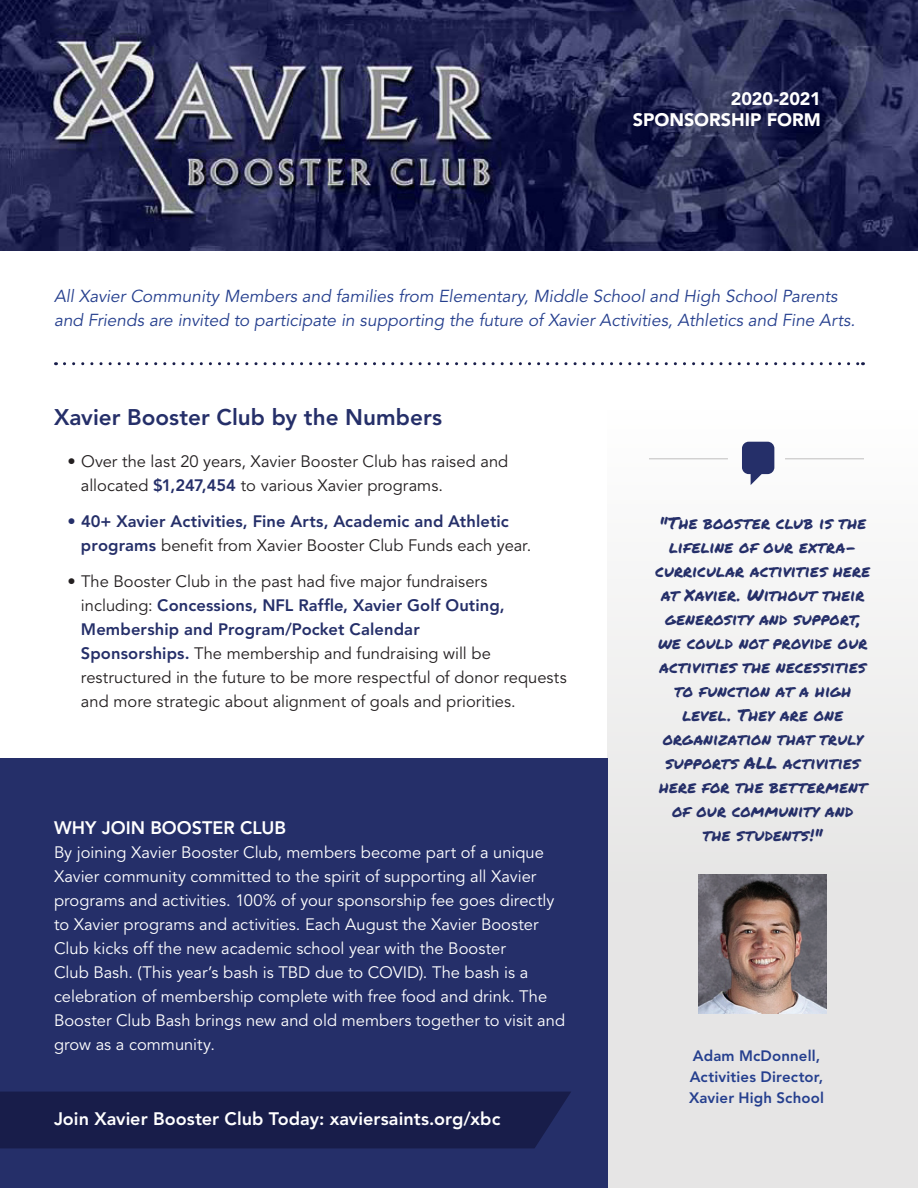
<style>
.page{position:relative;width:918px;height:1188px;background:#fff}
.page>*{position:absolute;margin:0;border:0;box-sizing:border-box;transform-origin:0 0}
.t1{font:800 22.5px "Avenir LT Std";color:#252f69}
.t2{font:800 18px "Avenir LT Std";color:#fff}
.t3{font:900 18px "Avenir LT Std";letter-spacing:-.005em;color:#fff}
.t4{font:italic 17.25px/24px "Avenir LT Std";color:#253f8e}
.t5{font:16.5px/24px "Avenir LT Std";color:#fff}
.t6{font:16.5px/24px "Avenir LT Std";color:#231f20}
.t7{font:16.5px/24px "Permanent Marker";letter-spacing:.02em;color:#252f69;text-align:center}
.t8{font:800 16.5px/24px "Avenir LT Std";letter-spacing:.005em;color:#252f69}
.t9{font:800 15px/21px "Avenir LT Std";letter-spacing:.01em;color:#253f8e}
.s1{font-weight:800;color:#252f69}
.s2{font-weight:400;color:#231f20}
</style>
<div class="page">
<div style="left:608px;top:408px;width:310px;height:780px;background:linear-gradient(to bottom,#fbfbfa,#e0dfdf)"></div>
<hr style="left:649px;top:458px;width:79px;height:1px;background:#c0bebe">
<hr style="left:785px;top:458px;width:79px;height:1px;background:#c0bebe">
<div style="left:742px;top:442px;width:32px;height:32px;background:#252f69;border-radius:7px"></div>
<svg style="left:751px;top:474px;width:15px;height:11px"></svg>
<img style="left:699px;top:874px;width:128px;height:139px">
<img style="left:0;top:0;width:918px;height:250px">
<div style="left:0;top:758px;width:608px;height:430px;background:#252f69"></div>
<div style="left:0;top:1092px;width:571px;height:56px;background:#181d4a"></div>
<svg style="left:64px;top:362px;width:799px;height:3px"></svg>
<p class="t3" style="left:731px;top:88px;width:91px">2020-2021</p>
<p class="t3" style="left:633px;top:109px;width:189px">SPONSORSHIP FORM</p>
<p class="t4" style="left:54px;top:284px;width:803px">All Xavier Community Members and families from Elementary, Middle School and High School Parents and Friends are invited to participate in supporting the future of Xavier Activities, Athletics and Fine Arts.</p>
<p class="t1" style="left:54px;top:404px;width:390px">Xavier Booster Club by the Numbers</p>
<p class="t6" style="left:81px;top:450px;width:429px;text-indent:-13px">• Over the last 20 years, Xavier Booster Club has raised and allocated <span class="s1">$1,247,454</span> to various Xavier programs.</p>
<p class="t8" style="left:81px;top:509px;width:452px;text-indent:-13px">• 40+ Xavier Activities, Fine Arts, Academic and Athletic programs <span class="s2">benefit from Xavier Booster Club Funds each year.</span></p>
<p class="t6" style="left:81px;top:570px;width:487px;text-indent:-13px">• The Booster Club in the past had five major fundraisers<br>including: <span class="s1">Concessions, NFL Raffle, Xavier Golf Outing, Membership and Program/Pocket Calendar<br>Sponsorships.</span> The membership and fundraising will be restructured in the future to be more respectful of donor requests and more strategic about alignment of goals and priorities.</p>
<p class="t2" style="left:54px;top:817px;width:234px">WHY JOIN BOOSTER CLUB</p>
<p class="t5" style="left:54px;top:840px;width:513px">By joining Xavier Booster Club, members become part of a unique Xavier community committed to the spirit of supporting all Xavier programs and activities. 100% of your sponsorship fee goes directly to Xavier programs and activities. Each August the Xavier Booster Club kicks off the new academic school year with the Booster<br>Club Bash. (This year’s bash is TBD due to COVID). The bash is a celebration of membership complete with free food and drink. The Booster Club Bash brings new and old members together to visit and grow as a community.</p>
<p class="t2" style="left:54px;top:1108px;width:448px">Join Xavier Booster Club Today: xaviersaints.org/xbc</p>
<p class="t7" style="left:656px;top:510px;width:216px">"The booster club is the lifeline of our extra&shy;curricular activities here at Xavier. Without their generosity and support, we could not provide our activities the necessities to function at a high level. They are one organization that truly supports ALL activities here for the betterment of our community and<br>the students!"</p>
<p class="t9" style="left:689px;top:1045px;width:136px">Adam McDonnell,<br>Activities Director,<br>Xavier High School</p>
</div>
